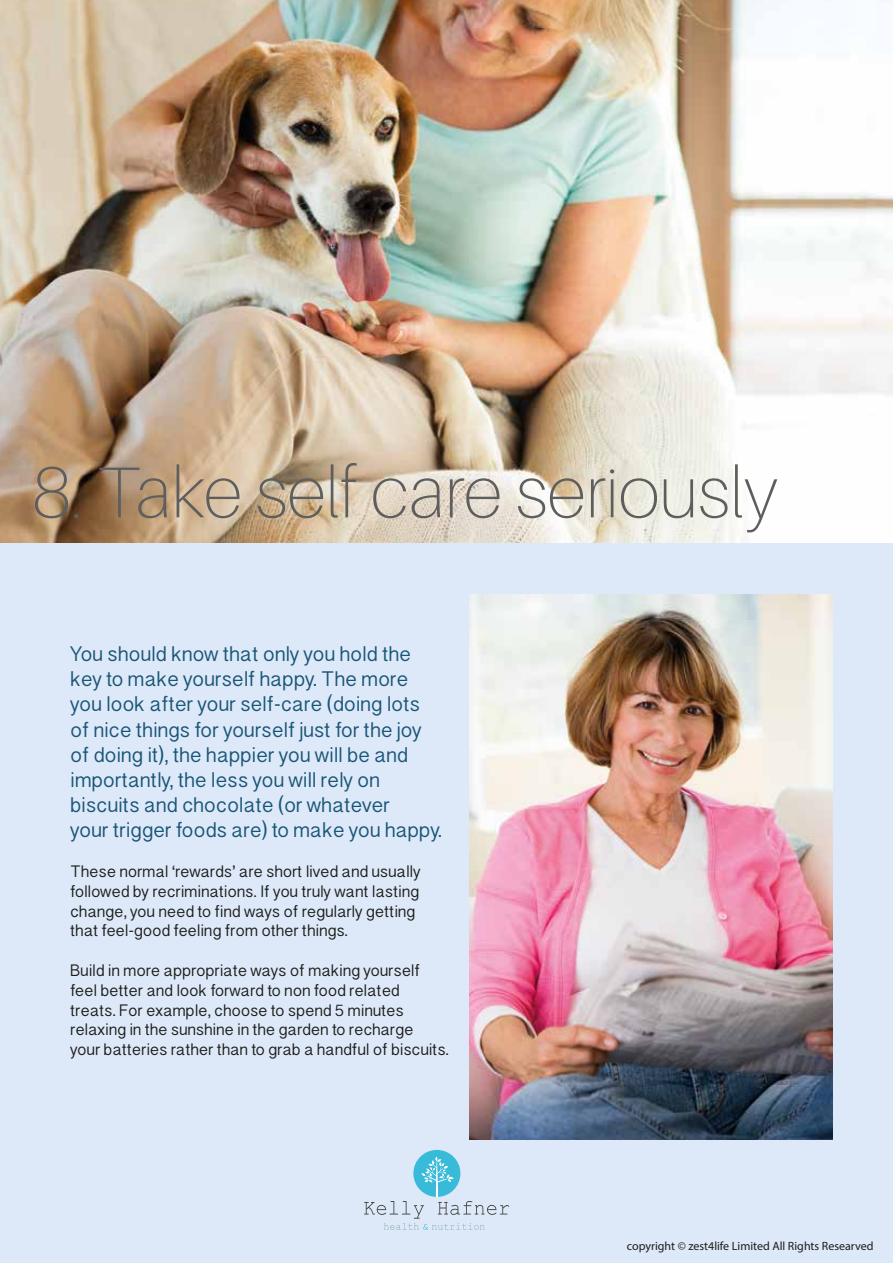
<style>
.page{position:relative;width:893px;height:1263px;background:#fff}
.page>*{position:absolute;margin:0;border:0;box-sizing:border-box;transform-origin:0 0}
.t1{font:100 72px "Aileron";color:#5e5e5e}
.t2{font:21px/25.2px "Devanagari Sangam MN";color:#195577}
.t3{font:16.5px/19.8px "Devanagari Sangam MN";color:#1d1d1b}
.t4{font:12px "Myriad Pro";color:#1d1d1b}
</style>
<div class="page">
<div style="left:0;top:9px;width:893px;height:1254px;background:#dde9f8"></div>
<img style="left:469px;top:595px;width:363px;height:544px">
<img style="left:0;top:0;width:893px;height:542px">
<div style="left:413px;top:1150px;width:47px;height:47px;background:#38bbd8;border-radius:50%"></div>
<svg style="left:364px;top:1156px;width:145px;height:74px"></svg>
<h1 class="t1" style="left:32px;top:453px;width:747px">8. Take self care seriously</h1>
<p class="t2" style="left:70px;top:641px;width:373px">You should know that only you hold the key to make yourself happy. The more you look after your self-care (doing lots of nice things for yourself just for the joy of doing it), the happier you will be and importantly, the less you will rely on biscuits and chocolate (or whatever<br>your trigger foods are) to make you happy.</p>
<p class="t3" style="left:70px;top:861px;width:352px">These normal ‘rewards’ are short lived and usually followed by recriminations. If you truly want lasting change, you need to find ways of regularly getting that feel-good feeling from other things.</p>
<p class="t3" style="left:70px;top:960px;width:380px">Build in more appropriate ways of making yourself feel better and look forward to non food related treats. For example, choose to spend 5 minutes relaxing in the sunshine in the garden to recharge<br>your batteries rather than to grab a handful of biscuits.</p>
<p class="t4" style="left:627px;top:1238px;width:248px">copyright © zest4life Limited All Rights Researved</p>
</div>
